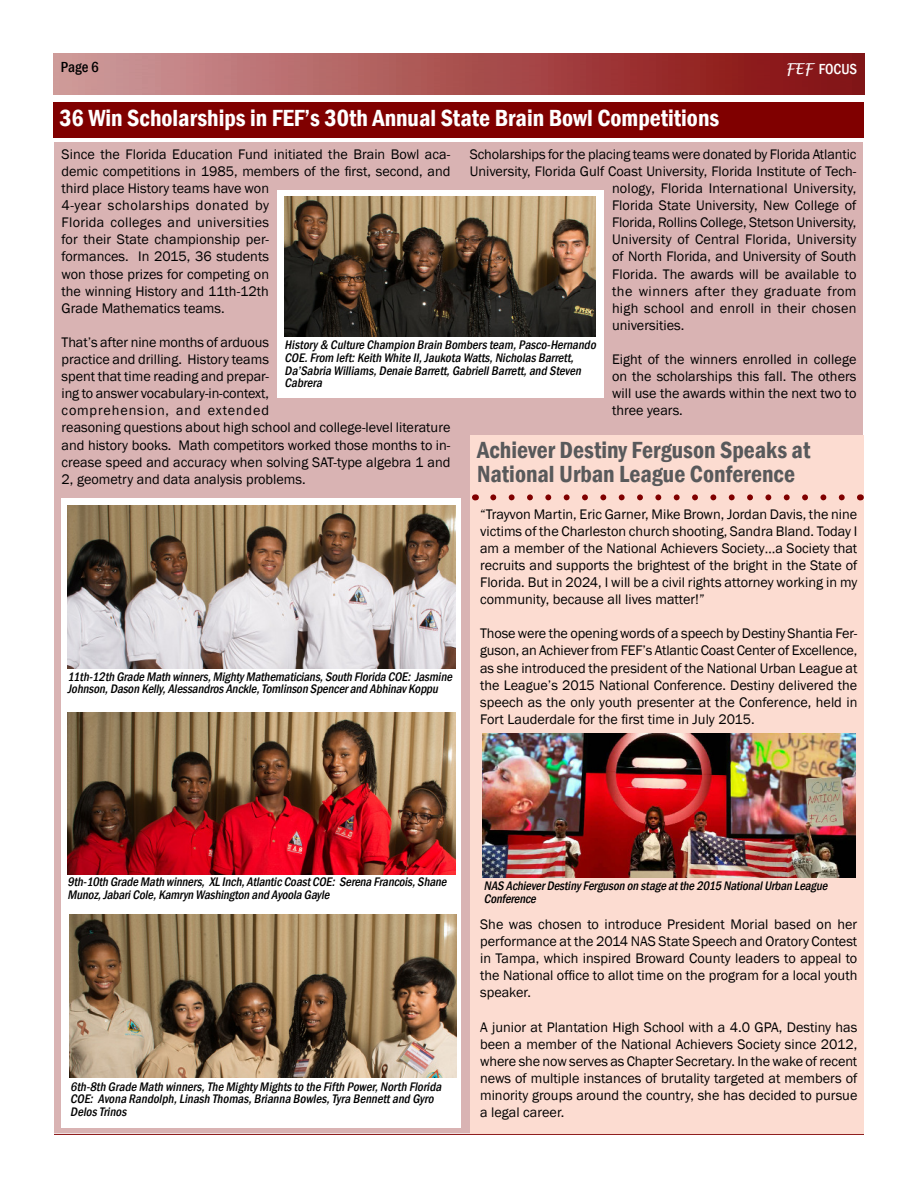
<style>
.page{position:relative;width:918px;height:1188px;background:#fff}
.page>*{position:absolute;margin:0;border:0;box-sizing:border-box;transform-origin:0 0}
.t1{font:600 condensed 24px "Franklin Gothic";color:#fff}
.t2{font:600 condensed 24px/24px "Franklin Gothic";color:#58595b}
.t3{font:500 condensed 15px "Franklin Gothic";color:#fff}
.t4{font:500 condensed 15px "Franklin Gothic";color:#000}
.t5{font:14.25px/17.1px "Franklin Gothic";color:#000;text-align:justify}
.t6{font:14.25px "Franklin Gothic";letter-spacing:.02em;color:#000}
.t7{font:14.25px "Franklin Gothic";letter-spacing:.03em;color:#000}
.t8{font:italic 500 condensed 12.75px/12.8px "Franklin Gothic";letter-spacing:-.01em;color:#000}
.s1{font-family:"Lucida Handwriting";font-weight:400;font-style:italic;font-stretch:normal}
</style>
<div class="page">
<img style="left:54px;top:54px;width:810px;height:40px">
<hr style="left:54px;top:1134px;width:810px;height:1px;background:#800000">
<div style="left:54px;top:102px;width:810px;height:35px;background:#800000"></div>
<div style="left:55px;top:143px;width:808px;height:990px;background:#d9b3b3"></div>
<div style="left:62px;top:498px;width:399px;height:630px;background:#fff"></div>
<div style="left:277px;top:191px;width:327px;height:207px;background:#fff"></div>
<img style="left:285px;top:197px;width:311px;height:139px">
<img style="left:67px;top:506px;width:388px;height:162px">
<img style="left:67px;top:712px;width:388px;height:162px">
<img style="left:69px;top:915px;width:388px;height:163px">
<div style="left:471px;top:435px;width:393px;height:698px;background:#fcdcd1"></div>
<svg style="left:493px;top:494px;width:352px;height:6px"></svg>
<img style="left:483px;top:734px;width:372px;height:144px">
<p class="t4" style="left:61px;top:61px;width:39px">Page 6</p>
<p class="t3" style="left:785px;top:63px;width:73px"><span class="s1">FEF</span> FOCUS</p>
<h1 class="t1" style="left:59px;top:108px;width:661px">36 Win Scholarships in FEF’s 30th Annual State Brain Bowl Competitions</h1>
<p class="t5" style="left:62px;top:146px;width:390px;text-align:left">Since the Florida Education Fund initiated the Brain Bowl aca&shy;demic competitions in 1985, members of the first, second, and third place History teams have won<br>4-year scholarships donated by<br>Florida colleges and universities<br>for their State championship per-<br>formances. In 2015, 36 students<br>won those prizes for competing on<br>the winning History and 11th-12th<br>Grade Mathematics teams.</p>
<p class="t5" style="left:62px;top:334px;width:390px;text-align:left">That’s after nine months of arduous<br>practice and drilling. History teams<br>spent that time reading and prepar-<br>ing to answer vocabulary-in-context,<br>comprehension, and extended<br>reasoning questions about high school and college-level literature and history books. Math competitors worked those months to in&shy;crease speed and accuracy when solving SAT-type algebra 1 and 2, geometry and data analysis problems.</p>
<p class="t5" style="left:470px;top:146px;width:388px">Scholarships for the placing teams were donated by Florida Atlantic</p>
<p class="t5" style="left:470px;top:163px;width:388px">University, Florida Gulf Coast University, Florida Institute of Tech-</p>
<p class="t5" style="left:612px;top:180px;width:246px">nology, Florida International University,</p>
<p class="t5" style="left:612px;top:198px;width:246px">Florida State University, New College of</p>
<p class="t5" style="left:612px;top:215px;width:246px">Florida, Rollins College, Stetson University,</p>
<p class="t5" style="left:612px;top:232px;width:246px">University of Central Florida, University</p>
<p class="t5" style="left:612px;top:249px;width:246px">of North Florida, and University of South</p>
<p class="t5" style="left:612px;top:266px;width:246px">Florida. The awards will be available to</p>
<p class="t7" style="left:612px;top:285px;width:246px">the winners after they graduate from</p>
<p class="t6" style="left:612px;top:302px;width:246px">high school and enroll in their chosen</p>
<p class="t5" style="left:612px;top:317px;width:74px">universities.</p>
<p class="t5" style="left:612px;top:351px;width:246px">Eight of the winners enrolled in college on the scholarships this fall. The others will use the awards within the next two to three years.</p>
<h1 class="t2" style="left:477px;top:439px;width:335px">Achiever Destiny Ferguson Speaks at<br>National Urban League Conference</h1>
<p class="t5" style="left:480px;top:506px;width:379px">“Trayvon Martin, Eric Garner, Mike Brown, Jordan Davis, the nine victims of the Charleston church shooting, Sandra Bland. Today I am a member of the National Achievers Society…a Society that recruits and supports the brightest of the bright in the State of Florida. But in 2024, I will be a civil rights attorney working in my community, because all lives matter!”</p>
<p class="t5" style="left:480px;top:626px;width:379px">Those were the opening words of a speech by Destiny Shantia Fer&shy;guson, an Achiever from FEF’s Atlantic Coast Center of Excellence, as she introduced the president of the National Urban League at the League’s 2015 National Conference. Destiny delivered the speech as the only youth presenter at the Conference, held in Fort Lauderdale for the first time in July 2015.</p>
<p class="t8" style="left:285px;top:339px;width:315px">History &amp; Culture Champion Brain Bombers team,Pasco-Hernando COE.From left:Keith White II, Jaukota Watts, Nicholas Barrett, Da’Sabria Williams, Denaie Barrett, GabriellBarrett,and Steven Cabrera</p>
<p class="t8" style="left:67px;top:671px;width:388px">11th-12th Grade Math winners,Mighty Mathematicians,South Florida COE: Jasmine<br>Johnson,Dason Kelly,Alessandros Anckle,Tomlinson Spencer and Abhinav Koppu</p>
<p class="t8" style="left:68px;top:876px;width:383px">9th-10th Grade Math winners, XL Inch,Atlantic CoastCOE: Serena Francois,Shane<br>Munoz, JabariCole,Kamryn Washington and Ayoola Gayle</p>
<p class="t8" style="left:70px;top:1081px;width:375px">6th-8th Grade Math winners,The Mighty Mights to the Fifth Power,North Florida<br>COE: Avona Randolph, Linash Thomas,Brianna Bowles,Tyra Bennettand Gyro<br>Delos Trinos</p>
<p class="t8" style="left:484px;top:880px;width:347px">NAS AchieverDestiny Ferguson on stage atthe 2015 NationalUrban League<br>Conference</p>
<p class="t5" style="left:480px;top:916px;width:379px">She was chosen to introduce President Morial based on her performance at the 2014 NAS State Speech and Oratory Contest in Tampa, which inspired Broward County leaders to appeal to the National office to allot time on the program for a local youth speaker.</p>
<p class="t5" style="left:480px;top:1019px;width:379px">A junior at Plantation High School with a 4.0 GPA, Destiny has been a member of the National Achievers Society since 2012, where she now serves as Chapter Secretary. In the wake of recent news of multiple instances of brutality targeted at members of minority groups around the country, she has decided to pursue a legal career.</p>
</div>
